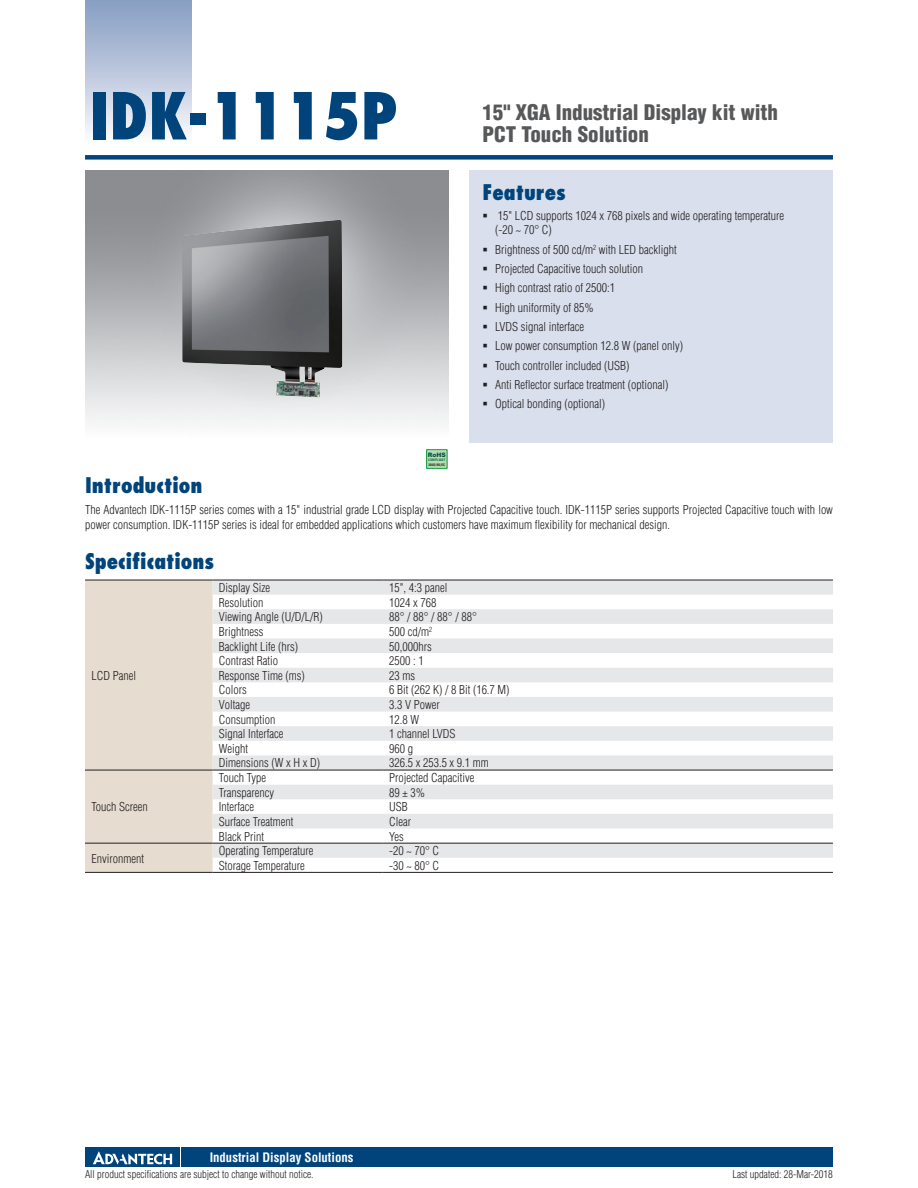
<style>
.page{position:relative;width:918px;height:1188px;background:#fff}
.page>*{position:absolute;margin:0;border:0;box-sizing:border-box;transform-origin:0 0}
.t1{font:800 condensed 63px "Futura";color:#00447b}
.t2{font:900 condensed 21px/22.5px "Helvetica";color:#57585a}
.t3{font:800 condensed 21px "Futura";color:#00447b}
.t4{font:700 condensed 12.75px "Helvetica";color:#fff}
.t5{font:300 condensed 12px/19.4px "Helvetica";color:#231f20}
.t6{font:300 condensed 10.5px "Helvetica";color:#231f20}
.t7{font:900 6px "Arial";color:#0c5447}
.t8{font:700 condensed 3.3px "Helvetica";color:#231f20;scale:1.11 1}
.t9{font:700 condensed 3.3px "Helvetica";color:#0c6a39;scale:1.05 1}
</style>
<div class="page">
<div style="left:85px;top:155px;width:748px;height:5px;background:#00447b"></div>
<div style="left:85px;top:0;width:106px;height:143px;background:linear-gradient(to bottom,#849bc1,#f9fafc)"></div>
<div style="left:182px;top:1147px;width:651px;height:20px;background:#00447b"></div>
<div style="left:85px;top:1147px;width:95px;height:20px;background:#00447b"></div>
<svg style="left:93px;top:1151px;width:79px;height:14px"></svg>
<div style="left:470px;top:170px;width:363px;height:272px;background:#d9dfec"></div>
<div style="left:85px;top:581px;width:128px;height:291px;background:#e6dccf"></div>
<svg style="left:213px;top:581px;width:620px;height:277px;fill:#e9e9eb"></svg>
<hr style="left:85px;top:770px;width:128px;height:1px;background:#231f20">
<hr style="left:213px;top:770px;width:170px;height:1px;background:#231f20">
<hr style="left:383px;top:770px;width:450px;height:1px;background:#231f20">
<hr style="left:85px;top:580px;width:128px;height:1px;background:#231f20">
<hr style="left:213px;top:580px;width:170px;height:1px;background:#231f20">
<hr style="left:383px;top:580px;width:450px;height:1px;background:#231f20">
<hr style="left:85px;top:843px;width:128px;height:1px;background:#231f20">
<hr style="left:85px;top:872px;width:128px;height:1px;background:#231f20">
<hr style="left:213px;top:843px;width:170px;height:1px;background:#231f20">
<hr style="left:383px;top:843px;width:450px;height:1px;background:#231f20">
<hr style="left:213px;top:872px;width:170px;height:1px;background:#231f20">
<hr style="left:383px;top:872px;width:450px;height:1px;background:#231f20">
<img style="left:182px;top:220px;width:160px;height:177px">
<svg style="left:426px;top:449px;width:22px;height:20px"></svg>
<div style="left:427px;top:450px;width:20px;height:18px;background:#b8dbb4"></div>
<h1 class="t1" style="left:89px;top:76px;width:310px">IDK-1115P</h1>
<h2 class="t2" style="left:482px;top:100px;width:297px">15" XGA Industrial Display kit with<br>PCT Touch Solution</h2>
<h2 class="t3" style="left:482px;top:178px;width:85px">Features</h2>
<p class="t7" style="left:428px;top:450px;width:19px">RoHS</p>
<p class="t9" style="left:428px;top:458px;width:18px">COMPLIANT</p>
<p class="t8" style="left:428px;top:463px;width:17px">2002/95/EC</p>
<p class="t5" style="left:495px;top:208px;width:290px;line-height:14.2px">15" LCD supports 1024 x 768 pixels and wide operating temperature (-20 ~ 70° C)</p>
<p class="t5" style="left:495px;top:239px;width:189px">Brightness of 500 cd/m<sup>2</sup> with LED backlight Projected Capacitive touch solution<br>High contrast ratio of 2500:1<br>High uniformity of 85%<br>LVDS signal interface<br>Low power consumption 12.8 W (panel only)<br>Touch controller included (USB)<br>Anti Reflector surface treatment (optional)<br>Optical bonding (optional)</p>
<h2 class="t3" style="left:85px;top:472px;width:119px">Introduction</h2>
<p class="t5" style="left:85px;top:503px;width:749px;line-height:15px">The Advantech IDK-1115P series comes with a 15" industrial grade LCD display with Projected Capacitive touch. IDK-1115P series supports Projected Capacitive touch with low power consumption. IDK-1115P series is ideal for embedded applications which customers have maximum flexibility for mechanical design.</p>
<h2 class="t3" style="left:85px;top:548px;width:131px">Specifications</h2>
<p class="t5" style="left:91px;top:666px;width:46px">LCD Panel</p>
<p class="t5" style="left:91px;top:797px;width:58px">Touch Screen</p>
<p class="t5" style="left:91px;top:848px;width:54px">Environment</p>
<p class="t5" style="left:219px;top:578px;width:53px">Display Size</p>
<p class="t5" style="left:389px;top:578px;width:60px">15", 4:3 panel</p>
<p class="t5" style="left:219px;top:593px;width:46px">Resolution</p>
<p class="t5" style="left:389px;top:593px;width:49px">1024 x 768</p>
<p class="t5" style="left:219px;top:607px;width:105px">Viewing Angle (U/D/L/R)</p>
<p class="t5" style="left:389px;top:607px;width:89px">88° / 88° / 88° / 88°</p>
<p class="t5" style="left:219px;top:622px;width:46px">Brightness</p>
<p class="t5" style="left:389px;top:622px;width:45px">500 cd/m<sup>2</sup></p>
<p class="t5" style="left:219px;top:636px;width:81px">Backlight Life (hrs)</p>
<p class="t5" style="left:389px;top:636px;width:44px">50,000hrs</p>
<p class="t5" style="left:219px;top:651px;width:61px">Contrast Ratio</p>
<p class="t5" style="left:389px;top:651px;width:36px">2500 : 1</p>
<p class="t5" style="left:219px;top:666px;width:87px">Response Time (ms)</p>
<p class="t5" style="left:389px;top:666px;width:27px">23 ms</p>
<p class="t5" style="left:219px;top:680px;width:29px">Colors</p>
<p class="t5" style="left:389px;top:680px;width:122px">6 Bit (262 K) / 8 Bit (16.7 M)</p>
<p class="t5" style="left:219px;top:695px;width:33px">Voltage</p>
<p class="t5" style="left:389px;top:695px;width:52px">3.3 V Power</p>
<p class="t5" style="left:219px;top:710px;width:58px">Consumption</p>
<p class="t5" style="left:389px;top:710px;width:31px">12.8 W</p>
<p class="t5" style="left:219px;top:724px;width:66px">Signal Interface</p>
<p class="t5" style="left:389px;top:724px;width:68px">1 channel LVDS</p>
<p class="t5" style="left:219px;top:739px;width:31px">Weight</p>
<p class="t5" style="left:389px;top:739px;width:25px">960 g</p>
<p class="t5" style="left:219px;top:753px;width:103px">Dimensions (W x H x D)</p>
<p class="t5" style="left:389px;top:753px;width:101px">326.5 x 253.5 x 9.1 mm</p>
<p class="t5" style="left:219px;top:768px;width:49px">Touch Type</p>
<p class="t5" style="left:389px;top:768px;width:87px">Projected Capacitive</p>
<p class="t5" style="left:219px;top:783px;width:57px">Transparency</p>
<p class="t5" style="left:389px;top:783px;width:37px">89 ± 3%</p>
<p class="t5" style="left:219px;top:797px;width:37px">Interface</p>
<p class="t5" style="left:389px;top:797px;width:20px">USB</p>
<p class="t5" style="left:219px;top:812px;width:76px">Surface Treatment</p>
<p class="t5" style="left:389px;top:812px;width:24px">Clear</p>
<p class="t5" style="left:219px;top:826px;width:47px">Black Print</p>
<p class="t5" style="left:389px;top:826px;width:16px">Yes</p>
<p class="t5" style="left:219px;top:841px;width:96px">Operating Temperature</p>
<p class="t5" style="left:389px;top:841px;width:52px">-20 ~ 70° C</p>
<p class="t5" style="left:219px;top:856px;width:87px">Storage Temperature</p>
<p class="t5" style="left:389px;top:856px;width:52px">-30 ~ 80° C</p>
<p class="t4" style="left:210px;top:1150px;width:145px">Industrial Display Solutions</p>
<p class="t6" style="left:85px;top:1168px;width:230px">All product specifications are subject to change without notice.</p>
<p class="t6" style="left:733px;top:1168px;width:102px">Last updated: 28-Mar-2018</p>
</div>
